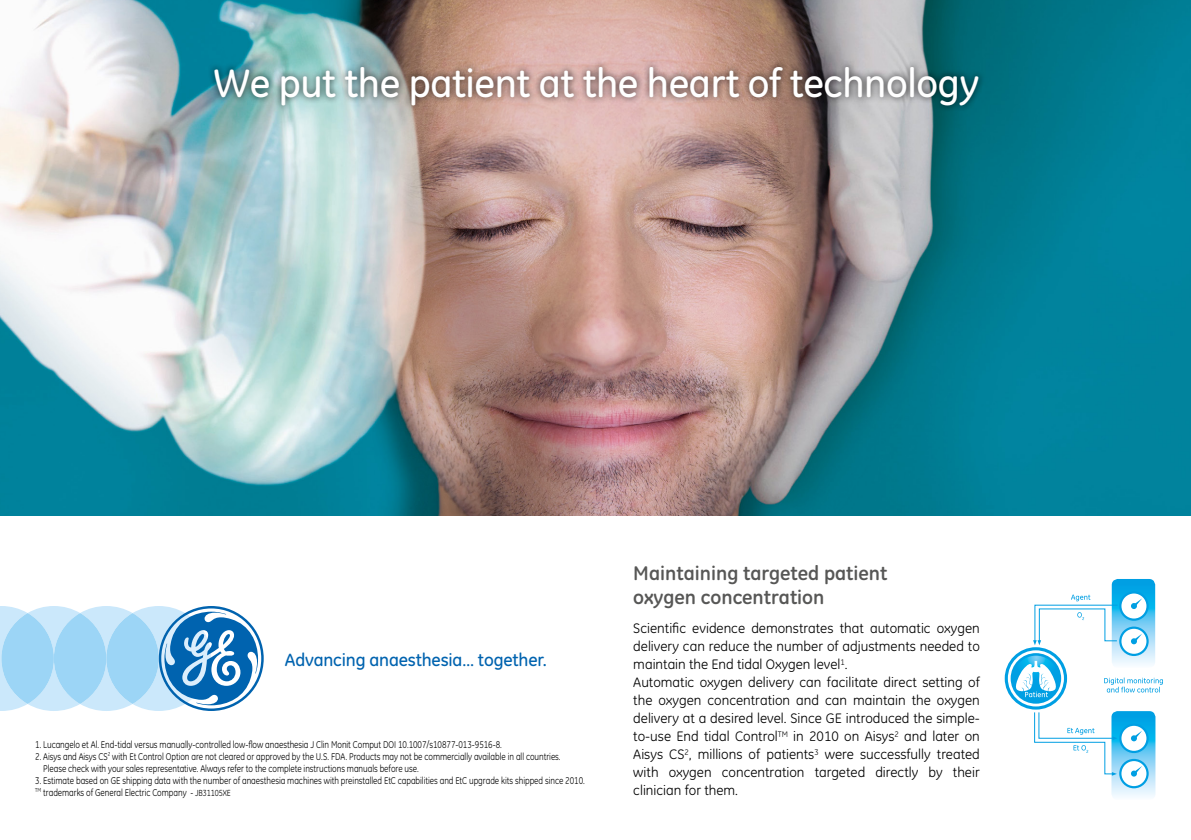
<style>
.page{position:relative;width:1191px;height:840px;background:#fff}
.page>*{position:absolute;margin:0;border:0;box-sizing:border-box;transform-origin:0 0}
.t1{font:500 40px "GE Inspira";letter-spacing:-.01em;color:#fff}
.t2{font:700 20px/24px "GE Inspira";color:#575756}
.t3{font:500 18px "GE Inspira";letter-spacing:-.01em;color:#0063af}
.t4{font:14px/18px "GE Inspira";color:#000}
.t5{font:10px/12px "GE Inspira";letter-spacing:-.005em;color:#000;scale:.85 1}
.s1{font-size:9px}
</style>
<div class="page">
<img style="left:0;top:0;width:1191px;height:515px">
<div style="left:207px;top:60px;width:778px;height:52px;background:#000;opacity:.75"></div>
<svg style="left:1004px;top:579px;width:159px;height:218px"></svg>
<svg style="left:0;top:606px;width:264px;height:104px;background:#98c9ea"></svg>
<h1 class="t1" style="left:214px;top:60px;width:767px">We put the patient at the heart of technology</h1>
<h3 class="t3" style="left:285px;top:649px;width:263px">Advancing anaesthesia… together.</h3>
<p class="t5" style="left:35px;top:737px;width:550px">1. Lucangelo et Al. End-tidal versus manually-controlled low-flow anaesthesia J Clin Monit Comput DOI 10.1007/s10877-013-9516-8.</p>
<p class="t5" style="left:43px;top:749px;width:610px;text-indent:-8px">2. Aisys and Aisys CS<sup>2</sup> with Et Control Option are not cleared or approved by the U.S. FDA. Products may not be commercially available in all countries.<br>Please check with your sales representative. Always refer to the complete instructions manuals before use.</p>
<p class="t5" style="left:35px;top:773px;width:648px">3. Estimate based on GE shipping data with the number of anaesthesia machines with preinstalled EtC capabilities and EtC upgrade kits shipped since 2010.<br><sup>TM</sup> trademarks of General Electric Company - <span class="s1">JB31105XE</span></p>
<h2 class="t2" style="left:633px;top:560px;width:255px">Maintaining targeted patient oxygen concentration</h2>
<p class="t4" style="left:633px;top:619px;width:348px">Scientific evidence demonstrates that automatic oxygen delivery can reduce the number of adjustments needed to maintain the End tidal Oxygen level<sup>1</sup>.<br>Automatic oxygen delivery can facilitate direct setting of the oxygen concentration and can maintain the oxygen delivery at a desired level. Since GE introduced the simple&shy;to-use End tidal Control<sup>TM</sup> in 2010 on Aisys<sup>2</sup> and later on Aisys CS<sup>2</sup>, millions of patients<sup>3</sup> were successfully treated with oxygen concentration targeted directly by their clinician for them.</p>
</div>
